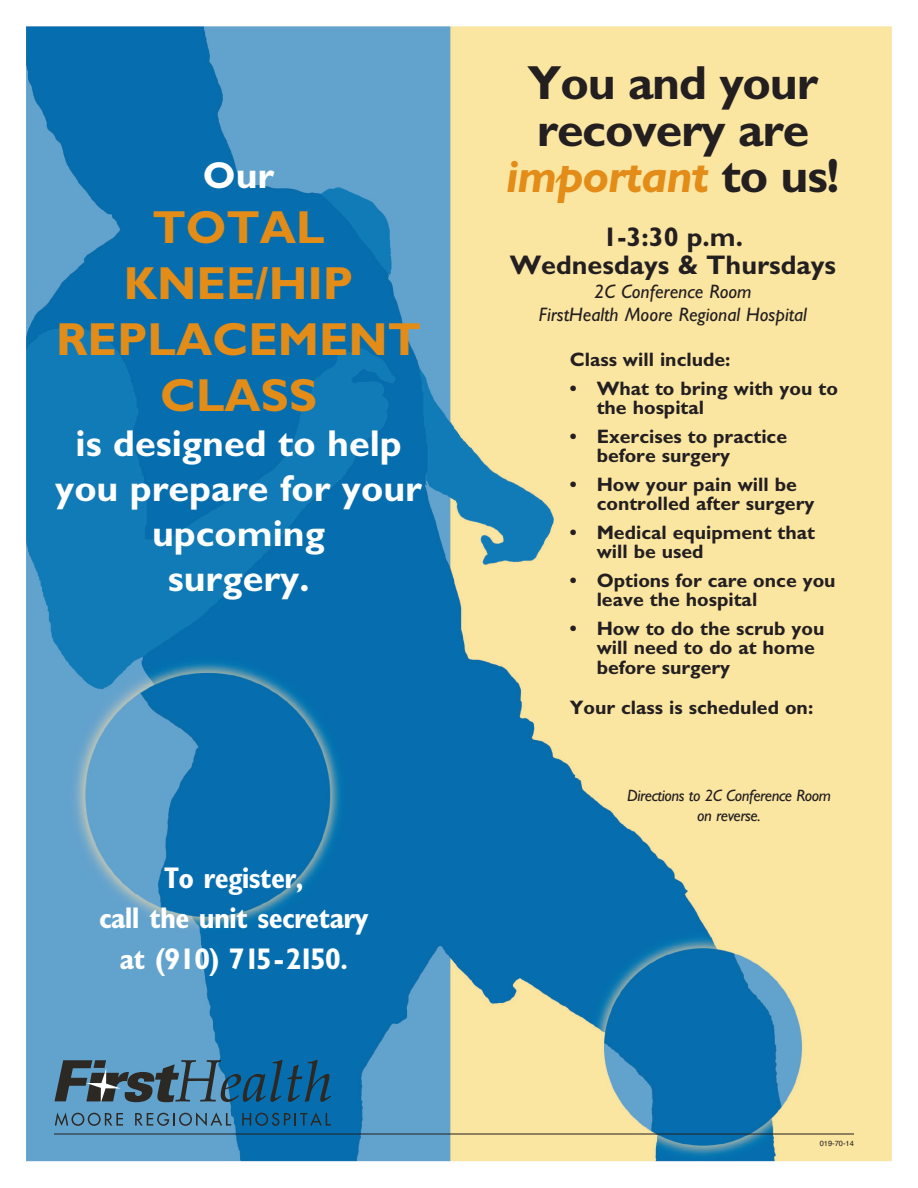
<style>
.page{position:relative;width:918px;height:1188px;background:#fff}
.page>*{position:absolute;margin:0;border:0;box-sizing:border-box;transform-origin:0 0}
.t1{font:700 48px/46.5px "Gill Sans Std";letter-spacing:-.025em;color:#231f20;text-align:center}
.t2{font:700 46.5px/55.8px "Gill Sans Std";color:#e38c18;text-align:center}
.t3{font:700 37.5px/45px "Gill Sans Std";color:#fff;text-align:center}
.t4{font:700 condensed 30px/40.5px "Gill Sans Std";letter-spacing:-.025em;color:#fff;text-align:center}
.t5{font:700 27px/28.5px "Gill Sans Std";color:#231f20;text-align:center}
.t6{font:700 19.5px/19.5px "Gill Sans Std";color:#231f20}
.t7{font:italic 19.5px/23.4px "Gill Sans Std";color:#231f20;text-align:center}
.t8{font:italic 16.5px/19.8px "Gill Sans Std";letter-spacing:-.025em;color:#231f20;text-align:center}
.t9{font:7.5px "Helvetica";color:#231f20}
.s1{font-style:italic;color:#e38c18}
</style>
<div class="page">
<img style="left:27px;top:27px;width:864px;height:1134px">
<svg style="left:55px;top:1112px;width:68px;height:14px"></svg>
<svg style="left:135px;top:1112px;width:96px;height:14px"></svg>
<svg style="left:242px;top:1112px;width:89px;height:14px"></svg>
<svg style="left:54px;top:1060px;width:277px;height:43px;background:#356888"></svg>
<hr style="left:54px;top:1134px;width:800px;height:1px;background:#231f20">
<h3 class="t3" style="left:203px;top:152px;width:73px">Our</h3>
<h2 class="t2" style="left:56px;top:200px;width:367px">TOTAL<br>KNEE/HIP<br>REPLACEMENT<br>CLASS</h2>
<h3 class="t3" style="left:55px;top:421px;width:368px">is designed to help you prepare for your upcoming<br>surgery.</h3>
<h3 class="t4" style="left:99px;top:857px;width:271px">To register,<br>call the unit secretary at (910) 715-2150.</h3>
<h1 class="t1" style="left:506px;top:60px;width:335px">You and your recovery are <span class="s1">important</span> to us!</h1>
<h3 class="t5" style="left:510px;top:222px;width:328px">1-3:30 p.m.<br>Wednesdays &amp; Thursdays</h3>
<p class="t7" style="left:539px;top:279px;width:270px">2C Conference Room<br>FirstHealth Moore Regional Hospital</p>
<p class="t6" style="left:570px;top:350px;width:162px">Class will include:</p>
<p class="t6" style="left:597px;top:378px;width:243px;text-indent:-27px">• What to bring with you to the hospital</p>
<p class="t6" style="left:597px;top:426px;width:192px;text-indent:-27px">• Exercises to practice before surgery</p>
<p class="t6" style="left:597px;top:474px;width:219px;text-indent:-27px">• How your pain will be controlled after surgery</p>
<p class="t6" style="left:597px;top:522px;width:220px;text-indent:-27px">• Medical equipment that will be used</p>
<p class="t6" style="left:597px;top:570px;width:240px;text-indent:-27px">• Options for care once you leave the hospital</p>
<p class="t6" style="left:597px;top:618px;width:229px;text-indent:-27px">• How to do the scrub you will need to do at home before surgery</p>
<p class="t6" style="left:570px;top:698px;width:245px">Your class is scheduled on:</p>
<p class="t8" style="left:627px;top:786px;width:205px">Directions to 2C Conference Room on reverse.</p>
<p class="t9" style="left:820px;top:1138px;width:36px">019-70-14</p>
</div>
